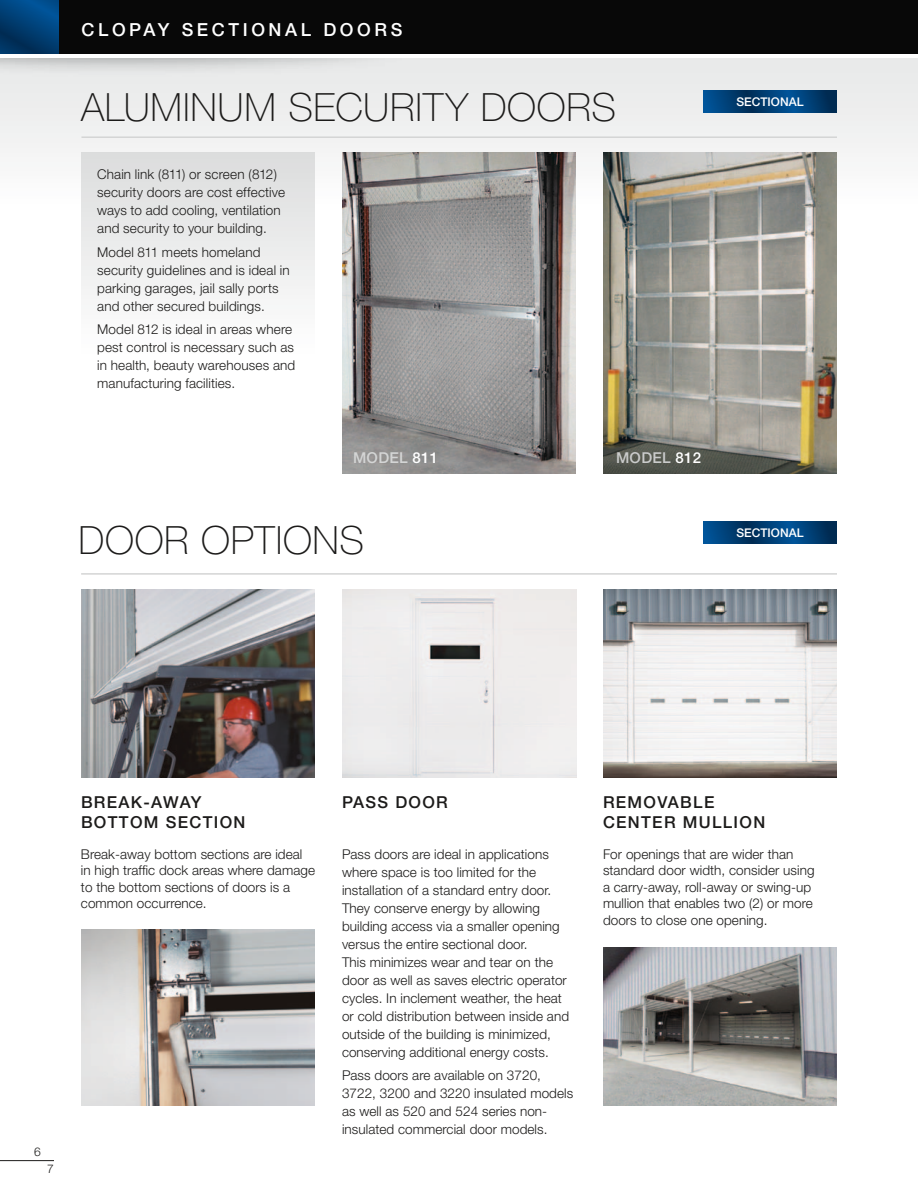
<style>
.page{position:relative;width:918px;height:1188px;background:#fff}
.page>*{position:absolute;margin:0;border:0;box-sizing:border-box;transform-origin:0 0}
.t1{font:100 39px "Helvetica Neue";letter-spacing:.02em;color:#1c1b1a}
.t2{font:500 18px "Helvetica Neue";letter-spacing:.2em;color:#fff}
.t3{font:500 16.5px/19.8px "Helvetica Neue";letter-spacing:.08em;color:#1c1b1a}
.t4{font:500 15px "Helvetica Neue";letter-spacing:.02em;color:#d4d5d5}
.t5{font:500 15px "Helvetica Neue";letter-spacing:.02em;color:#cacbcb}
.t6{font:300 13.5px/18px "Helvetica Neue";letter-spacing:.005em;color:#1c1b1a}
.t7{font:500 12px "Helvetica Neue";color:#fff}
.t8{font:300 12px "Helvetica Neue";color:#1c1b1a}
.s1{color:#fff}
</style>
<div class="page">
<div style="left:0;top:49px;width:918px;height:201px;background:linear-gradient(to bottom,#e7e8e8,#fff)"></div>
<div style="left:0;top:0;width:918px;height:54px;background:#080808"></div>
<img style="left:0;top:57px;width:459px;height:53px">
<svg style="left:0;top:0;width:59px;height:54px;background:#003f74"></svg>
<hr style="left:0;top:1160px;width:54px;height:1px;background:#1c1b1a">
<svg style="left:703px;top:522px;width:134px;height:21px;background:#003f75"></svg>
<hr style="left:81px;top:573px;width:756px;height:2px;background:#d4d5d5">
<img style="left:81px;top:590px;width:234px;height:188px">
<div style="left:342px;top:590px;width:234px;height:188px;background:#eeecec"></div>
<img style="left:603px;top:590px;width:234px;height:188px">
<svg style="left:703px;top:91px;width:134px;height:21px;background:#003f75"></svg>
<hr style="left:81px;top:136px;width:756px;height:2px;background:#d4d5d5">
<img style="left:342px;top:153px;width:234px;height:321px">
<img style="left:603px;top:153px;width:234px;height:321px">
<div style="left:81px;top:153px;width:234px;height:321px;background:linear-gradient(to bottom,#e0e1e1,#fff)"></div>
<img style="left:81px;top:930px;width:234px;height:175px">
<img style="left:603px;top:947px;width:234px;height:158px">
<hr style="left:0;top:54px;width:918px;height:3px;background:#fff">
<h2 class="t2" style="left:81px;top:19px;width:323px">CLOPAY SECTIONAL DOORS</h2>
<h1 class="t1" style="left:81px;top:85px;width:536px">ALUMINUM SECURITY DOORS</h1>
<p class="t6" style="left:97px;top:165px;width:189px">Chain link (811) or screen (812) security doors are cost effective ways to add cooling, ventilation and security to your building.</p>
<p class="t6" style="left:97px;top:242px;width:194px">Model 811 meets homeland security guidelines and is ideal in parking garages, jail sally ports and other secured buildings.</p>
<p class="t6" style="left:97px;top:320px;width:200px">Model 812 is ideal in areas where pest control is necessary such as in health, beauty warehouses and manufacturing facilities.</p>
<p class="t4" style="left:353px;top:448px;width:87px">MODEL <span class="s1">811</span></p>
<p class="t5" style="left:616px;top:448px;width:87px">MODEL <span class="s1">812</span></p>
<h1 class="t1" style="left:79px;top:518px;width:287px">DOOR OPTIONS</h1>
<p class="t7" style="left:736px;top:95px;width:69px">SECTIONAL</p>
<p class="t7" style="left:736px;top:526px;width:69px">SECTIONAL</p>
<p class="t8" style="left:34px;top:1145px;width:8px">6</p>
<p class="t8" style="left:47px;top:1162px;width:8px">7</p>
<p class="t3" style="left:81px;top:792px;width:122px">BREAK-AWAY</p>
<p class="t3" style="left:342px;top:792px;width:107px">PASS DOOR</p>
<p class="t3" style="left:81px;top:812px;width:166px">BOTTOM SECTION</p>
<p class="t6" style="left:342px;top:844px;width:229px">Pass doors are ideal in applications where space is too limited for the installation of a standard entry door.<br>They conserve energy by allowing building access via a smaller opening versus the entire sectional door.<br>This minimizes wear and tear on the door as well as saves electric operator cycles. In inclement weather, the heat or cold distribution between inside and outside of the building is minimized, conserving additional energy costs.</p>
<p class="t6" style="left:342px;top:1066px;width:233px">Pass doors are available on 3720, 3722, 3200 and 3220 insulated models as well as 520 and 524 series non&shy;insulated commercial door models.</p>
<p class="t6" style="left:81px;top:845px;width:236px;line-height:16.5px">Break-away bottom sections are ideal in high traffic dock areas where damage to the bottom sections of doors is a common occurrence.</p>
<p class="t3" style="left:603px;top:792px;width:164px">REMOVABLE<br>CENTER MULLION</p>
<p class="t6" style="left:603px;top:845px;width:213px;line-height:16.5px">For openings that are wider than standard door width, consider using a carry-away, roll-away or swing-up mullion that enables two (2) or more doors to close one opening.</p>
</div>
